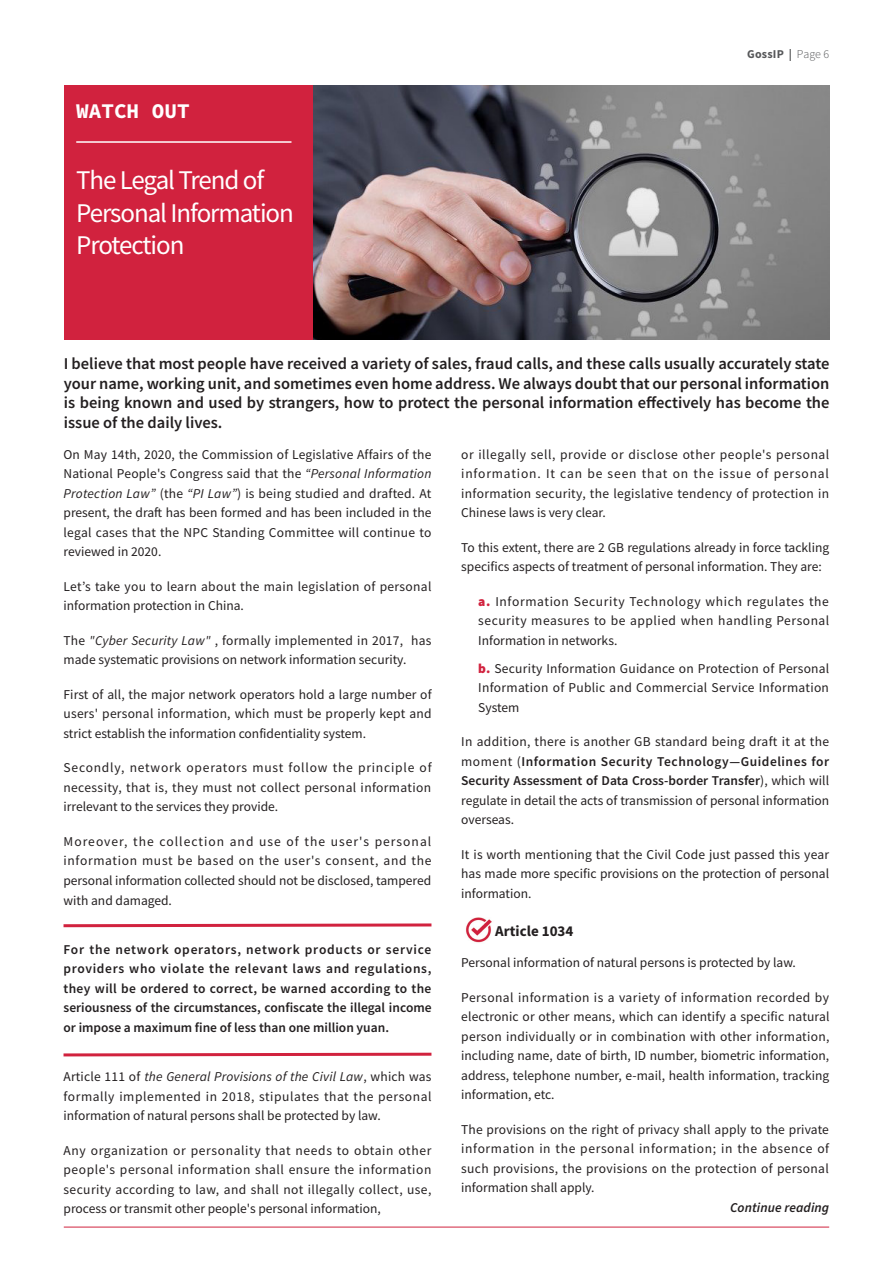
<style>
.page{position:relative;width:893px;height:1276px;background:#fff}
.page>*{position:absolute;margin:0;border:0;box-sizing:border-box;transform-origin:0 0}
.t1{font:27px/32.4px "Source Sans Pro";letter-spacing:-.04em;color:#fff}
.t2{font:21px "Source Code Variable";color:#fff}
.t3{font:600 16.5px/19.5px "Source Sans Pro";color:#231f20;text-align:justify}
.t4{font:700 15px "Source Sans Pro";color:#231f20}
.t5{font:13.5px/19.5px "Source Sans Pro";color:#231f20;text-align:justify}
.t6{font:600 13.5px/19.5px "Source Sans Pro";color:#231f20;text-align:justify}
.t7{font:italic 600 13.5px "Source Sans Pro";letter-spacing:.005em;color:#231f20}
.t8{font:700 12px "Source Sans Pro";letter-spacing:.015em;color:#57585a}
.s1{font-weight:300}
.s2{font-style:italic}
.s3{font-weight:900;color:#d1223e}
.s4{font-weight:600}
</style>
<div class="page">
<hr style="left:64px;top:1226px;width:765px;height:1px;background:#d1223e">
<div style="left:64px;top:85px;width:249px;height:255px;background:#d1223e"></div>
<hr style="left:76px;top:141px;width:215px;height:2px;background:#fff">
<img style="left:313px;top:85px;width:516px;height:255px">
<img style="left:466px;top:917px;width:26px;height:26px">
<svg style="left:63px;top:1052px;width:369px;height:5px"></svg>
<svg style="left:63px;top:923px;width:369px;height:5px"></svg>
<p class="t2" style="left:76px;top:96px;width:115px">WATCH OUT</p>
<p class="t1" style="left:76px;top:164px;width:219px">The Legal Trend of<br>Personal Information<br>Protection</p>
<p class="t8" style="left:747px;top:46px;width:84px">GossIP | <span class="s1">Page 6</span></p>
<p class="t3" style="left:64px;top:354px;width:767px">I believe that most people have received a variety of sales, fraud calls, and these calls usually accurately state your name, working unit, and sometimes even home address. We always doubt that our personal information is being known and used by strangers, how to protect the personal information effectively has become the issue of the daily lives.</p>
<p class="t5" style="left:64px;top:444px;width:369px">On May 14th, 2020, the Commission of Legislative Affairs of the National People's Congress said that the <span class="s2">“Personal Information Protection Law”</span> (the <span class="s2">“PI Law”</span>) is being studied and drafted. At present, the draft has been formed and has been included in the legal cases that the NPC Standing Committee will continue to reviewed in 2020.</p>
<p class="t5" style="left:64px;top:576px;width:369px">Let’s take you to learn about the main legislation of personal information protection in China.</p>
<p class="t5" style="left:64px;top:630px;width:369px">The <span class="s2">"Cyber Security Law"</span> , formally implemented in 2017, has made systematic provisions on network information security.</p>
<p class="t5" style="left:64px;top:684px;width:370px">First of all, the major network operators hold a large number of users' personal information, which must be properly kept and strict establish the information confidentiality system.</p>
<p class="t5" style="left:64px;top:758px;width:370px">Secondly, network operators must follow the principle of necessity, that is, they must not collect personal information irrelevant to the services they provide.</p>
<p class="t5" style="left:64px;top:831px;width:369px">Moreover, the collection and use of the user's personal information must be based on the user's consent, and the personal information collected should not be disclosed, tampered with and damaged.</p>
<p class="t6" style="left:64px;top:939px;width:370px">For the network operators, network products or service providers who violate the relevant laws and regulations, they will be ordered to correct, be warned according to the seriousness of the circumstances, confiscate the illegal income or impose a maximum fine of less than one million yuan.</p>
<p class="t5" style="left:64px;top:1066px;width:370px">Article 111 of <span class="s2">the General Provisions of the Civil Law</span>, which was formally implemented in 2018, stipulates that the personal information of natural persons shall be protected by law.</p>
<p class="t5" style="left:64px;top:1140px;width:369px">Any organization or personality that needs to obtain other people's personal information shall ensure the information security according to law, and shall not illegally collect, use, process or transmit other people's personal information,</p>
<p class="t5" style="left:461px;top:444px;width:370px">or illegally sell, provide or disclose other people's personal information. It can be seen that on the issue of personal information security, the legislative tendency of protection in Chinese laws is very clear.</p>
<p class="t5" style="left:461px;top:537px;width:369px">To this extent, there are 2 GB regulations already in force tackling specifics aspects of treatment of personal information. They are:</p>
<p class="t5" style="left:478px;top:591px;width:353px"><span class="s3">a.</span> Information Security Technology which regulates the security measures to be applied when handling Personal Information in networks.</p>
<p class="t5" style="left:478px;top:658px;width:353px"><span class="s3">b.</span> Security Information Guidance on Protection of Personal Information of Public and Commercial Service Information System</p>
<p class="t5" style="left:461px;top:732px;width:369px">In addition, there is another GB standard being draft it at the moment (<span class="s4">Information Security Technology—Guidelines for Security Assessment of Data Cross-border Transfer</span>), which will regulate in detail the acts of transmission of personal information overseas.</p>
<p class="t5" style="left:461px;top:844px;width:369px">It is worth mentioning that the Civil Code just passed this year has made more specific provisions on the protection of personal information.</p>
<p class="t4" style="left:495px;top:921px;width:80px">Article 1034</p>
<p class="t5" style="left:461px;top:952px;width:336px">Personal information of natural persons is protected by law.</p>
<p class="t5" style="left:461px;top:987px;width:370px">Personal information is a variety of information recorded by electronic or other means, which can identify a specific natural person individually or in combination with other information, including name, date of birth, ID number, biometric information, address, telephone number, e-mail, health information, tracking information, etc.</p>
<p class="t5" style="left:461px;top:1119px;width:369px">The provisions on the right of privacy shall apply to the private information in the personal information; in the absence of such provisions, the provisions on the protection of personal information shall apply.</p>
<p class="t7" style="left:730px;top:1198px;width:101px">Continue reading</p>
</div>
